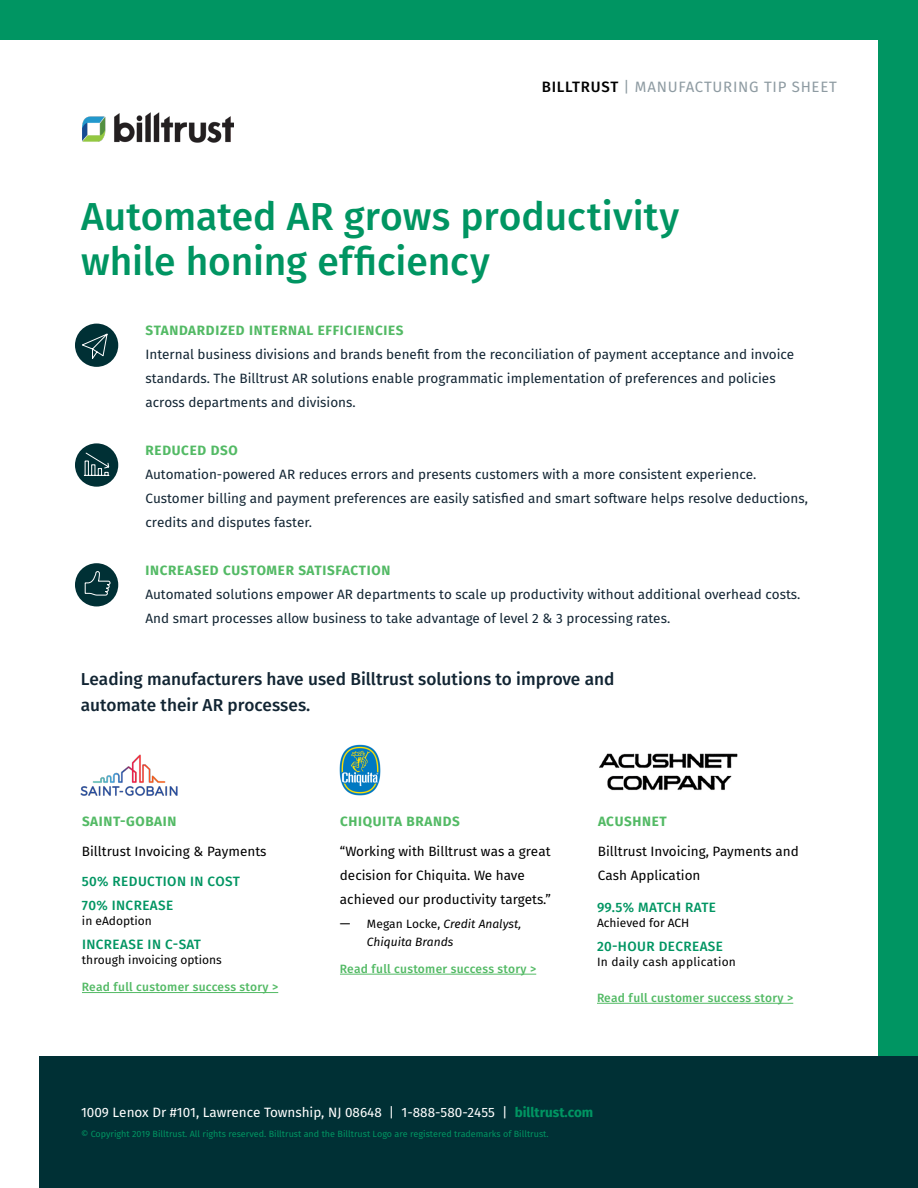
<style>
.page{position:relative;width:918px;height:1188px;background:#009562}
.page>*{position:absolute;margin:0;border:0;box-sizing:border-box;transform-origin:0 0}
.t1{font:500 39px/45px "Fira Sans";color:#009562}
.t2{font:500 17.25px/25.5px "Fira Sans";color:#122533}
.t3{font:15px "Fira Sans";letter-spacing:.05em;color:#8e9ba2}
.t4{font:13.5px/24px "Fira Sans";color:#122533}
.t5{font:13.5px/24px "Fira Sans";color:#000}
.t6{font:700 13.5px "Fira Sans";letter-spacing:.05em;color:#53ba65}
.t7{font:500 13.5px/24px "Fira Sans";letter-spacing:.03em;color:#009562}
.t8{font:13.5px "Fira Sans";color:#fff}
.t9{font:500 12px "Fira Sans";letter-spacing:.02em;color:#53ba65}
.t10{font:12px "Fira Sans";color:#000}
.t11{font:italic 12px/18px "Fira Sans";color:#000}
.t12{font:12px "Fira Sans";letter-spacing:.02em;color:#000}
.t13{font:9px "Fira Sans";color:#009562}
.s1{font-weight:500;color:#000}
.s2{font-style:normal;font-size:13.5px}
.s3{font-style:normal}
.s4{font-weight:700;color:#009562}
</style>
<div class="page">
<div style="left:0;top:40px;width:878px;height:1148px;background:#fff"></div>
<div style="left:40px;top:1057px;width:878px;height:131px;background:#003035"></div>
<div style="left:75px;top:563px;width:43px;height:43px;background:#003035;border-radius:50%"></div>
<img style="left:83px;top:112px;width:151px;height:31px">
<svg style="left:84px;top:571px;width:27px;height:25px"></svg>
<div style="left:75px;top:324px;width:43px;height:43px;background:#003035;border-radius:50%"></div>
<div style="left:75px;top:443px;width:43px;height:44px;background:#003035;border-radius:50%"></div>
<svg style="left:83px;top:452px;width:27px;height:24px"></svg>
<hr style="left:340px;top:974px;width:196px;height:1px;background:#53ba65">
<hr style="left:82px;top:992px;width:196px;height:1px;background:#53ba65">
<img style="left:80px;top:754px;width:98px;height:41px">
<img style="left:339px;top:745px;width:41px;height:50px">
<svg style="left:81px;top:333px;width:27px;height:28px"></svg>
<hr style="left:597px;top:1003px;width:196px;height:1px;background:#53ba65">
<img style="left:599px;top:753px;width:139px;height:38px">
<p class="t3" style="left:542px;top:77px;width:297px"><span class="s1">BILLTRUST</span> | MANUFACTURING TIP SHEET</p>
<h1 class="t1" style="left:81px;top:194px;width:600px">Automated AR grows productivity while honing efficiency</h1>
<p class="t6" style="left:146px;top:321px;width:260px">STANDARDIZED INTERNAL EFFICIENCIES</p>
<p class="t4" style="left:145px;top:343px;width:650px">Internal business divisions and brands benefit from the reconciliation of payment acceptance and invoice standards. The Billtrust AR solutions enable programmatic implementation of preferences and policies across departments and divisions.</p>
<p class="t6" style="left:146px;top:441px;width:94px">REDUCED DSO</p>
<p class="t4" style="left:145px;top:463px;width:664px">Automation-powered AR reduces errors and presents customers with a more consistent experience.<br>Customer billing and payment preferences are easily satisfied and smart software helps resolve deductions, credits and disputes faster.</p>
<p class="t6" style="left:146px;top:561px;width:246px">INCREASED CUSTOMER SATISFACTION</p>
<p class="t4" style="left:145px;top:583px;width:656px">Automated solutions empower AR departments to scale up productivity without additional overhead costs.<br>And smart processes allow business to take advantage of level 2 &amp; 3 processing rates.</p>
<p class="t2" style="left:81px;top:667px;width:535px">Leading manufacturers have used Billtrust solutions to improve and automate their AR processes.</p>
<p class="t6" style="left:82px;top:812px;width:96px">SAINT-GOBAIN</p>
<p class="t5" style="left:82px;top:839px;width:186px">Billtrust Invoicing &amp; Payments</p>
<p class="t7" style="left:82px;top:870px;width:160px">50% REDUCTION IN COST<br>70% INCREASE</p>
<p class="t10" style="left:82px;top:913px;width:71px">in eAdoption</p>
<p class="t7" style="left:82px;top:933px;width:121px">INCREASE IN C-SAT</p>
<p class="t10" style="left:82px;top:952px;width:141px">through invoicing options</p>
<p class="t9" style="left:82px;top:979px;width:198px">Read full customer success story &gt;</p>
<p class="t6" style="left:340px;top:812px;width:121px">CHIQUITA BRANDS</p>
<p class="t5" style="left:340px;top:839px;width:212px">“Working with Billtrust was a great decision for Chiquita. We have achieved our productivity targets.”</p>
<p class="t11" style="left:367px;top:915px;width:156px;text-indent:-27px"><span class="s2">—</span> <span class="s3">Megan Locke,</span> Credit Analyst,<br>Chiquita Brands</p>
<p class="t9" style="left:340px;top:960px;width:198px">Read full customer success story &gt;</p>
<p class="t6" style="left:598px;top:812px;width:70px">ACUSHNET</p>
<p class="t5" style="left:598px;top:839px;width:202px">Billtrust Invoicing, Payments and<br>Cash Application</p>
<p class="t7" style="left:597px;top:895px;width:121px">99.5% MATCH RATE</p>
<p class="t10" style="left:597px;top:914px;width:94px">Achieved for ACH</p>
<p class="t7" style="left:597px;top:934px;width:128px">20-HOUR DECREASE</p>
<p class="t12" style="left:597px;top:953px;width:140px">In daily cash application</p>
<p class="t9" style="left:597px;top:989px;width:198px">Read full customer success story &gt;</p>
<p class="t8" style="left:81px;top:1103px;width:514px">1009 Lenox Dr #101, Lawrence Township, NJ 08648 | 1-888-580-2455 | <span class="s4">billtrust.com</span></p>
<p class="t13" style="left:81px;top:1127px;width:469px">© Copyright 2019 Billtrust. All rights reserved. Billtrust and the Billtrust Logo are registered trademarks of Billtrust.</p>
</div>
